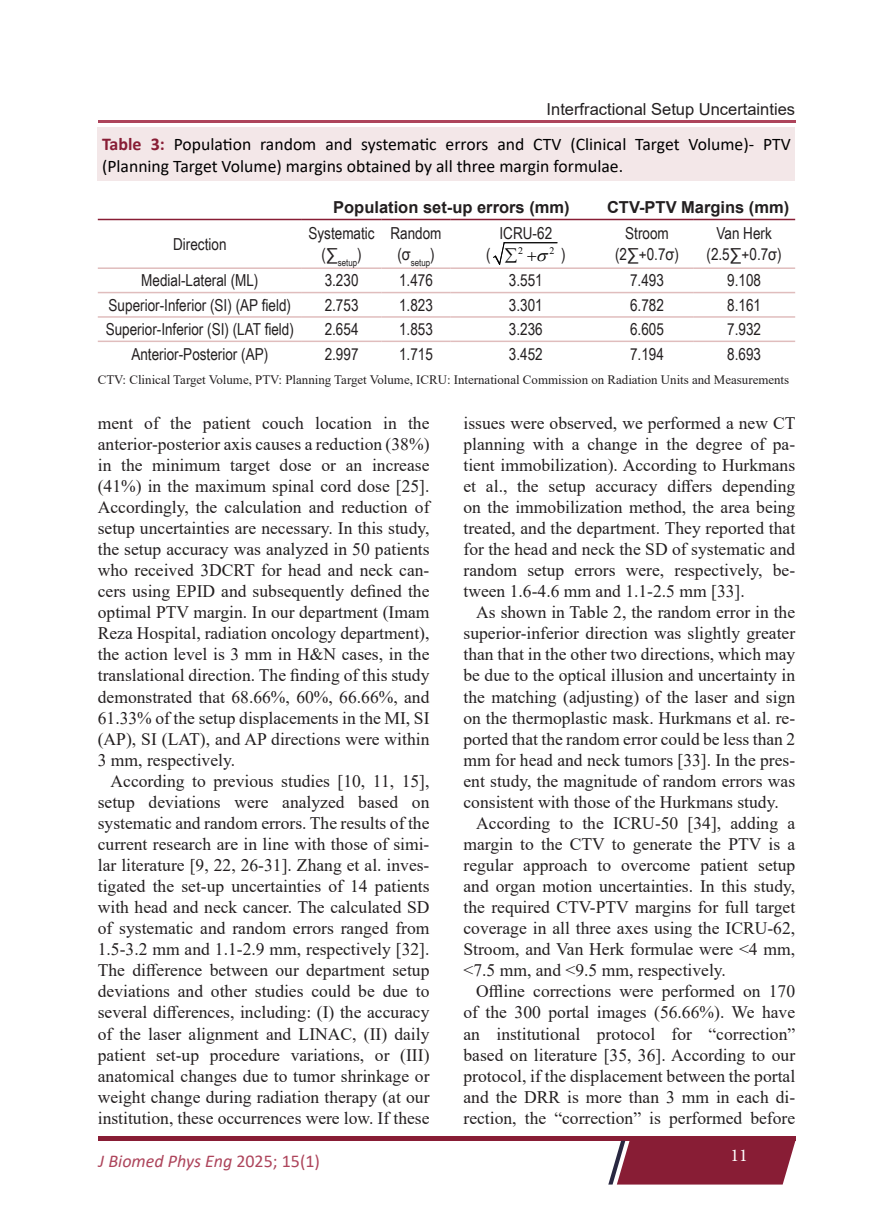
<style>
.page{position:relative;width:893px;height:1212px;background:#fff}
.page>*{position:absolute;margin:0;border:0;box-sizing:border-box;transform-origin:0 0}
.t1{font:italic 18px "Calibri";color:#ad445b}
.t2{font:18px "Minion Pro";color:#fff}
.Figure{font:17.7px/21.1px "Calibri";color:#000}
.Body{font:17.55px/21px "Times New Roman";color:#231f20;text-align:justify}
.t3{font:16.5px/21px "Arial Narrow";color:#231f20;text-align:center}
.t4{font:700 16.5px "Arial";color:#231f20}
.Running_Title{font:16.5px "Arial";color:#231f20}
.t5{font:12.9px "Times New Roman";color:#231f20}
.t6{font:10.05px "Times New Roman";color:#000}
.t7{font:9.6px "Arial Narrow";color:#231f20}
.s1{font-weight:700;font-size:18px;color:#881d35}
.s2{font-style:normal}
</style>
<div class="page">
<div style="left:98px;top:1136px;width:697px;height:5px;background:#881d35"></div>
<svg style="left:608px;top:1141px;width:187px;height:43px;background:#903147"></svg>
<hr style="left:98px;top:120px;width:698px;height:2px;background:#ad445b">
<hr style="left:98px;top:267px;width:204px;height:2px;background:#e0bdbd">
<hr style="left:302px;top:267px;width:79px;height:2px;background:#e0bdbd">
<hr style="left:381px;top:267px;width:70px;height:2px;background:#e0bdbd">
<hr style="left:451px;top:267px;width:150px;height:2px;background:#e0bdbd">
<hr style="left:601px;top:267px;width:92px;height:2px;background:#e0bdbd">
<hr style="left:693px;top:267px;width:102px;height:2px;background:#e0bdbd">
<hr style="left:98px;top:292px;width:204px;height:1px;background:#e0bdbd">
<hr style="left:302px;top:292px;width:79px;height:1px;background:#e0bdbd">
<hr style="left:381px;top:292px;width:70px;height:1px;background:#e0bdbd">
<hr style="left:451px;top:292px;width:150px;height:1px;background:#e0bdbd">
<hr style="left:601px;top:292px;width:92px;height:1px;background:#e0bdbd">
<hr style="left:693px;top:292px;width:102px;height:1px;background:#e0bdbd">
<hr style="left:98px;top:316px;width:204px;height:2px;background:#e0bdbd">
<hr style="left:302px;top:316px;width:79px;height:2px;background:#e0bdbd">
<hr style="left:381px;top:316px;width:70px;height:2px;background:#e0bdbd">
<hr style="left:451px;top:316px;width:150px;height:2px;background:#e0bdbd">
<hr style="left:601px;top:316px;width:92px;height:2px;background:#e0bdbd">
<hr style="left:693px;top:316px;width:102px;height:2px;background:#e0bdbd">
<hr style="left:98px;top:341px;width:204px;height:1px;background:#e0bdbd">
<hr style="left:302px;top:341px;width:79px;height:1px;background:#e0bdbd">
<hr style="left:381px;top:341px;width:70px;height:1px;background:#e0bdbd">
<hr style="left:451px;top:341px;width:150px;height:1px;background:#e0bdbd">
<hr style="left:601px;top:341px;width:92px;height:1px;background:#e0bdbd">
<hr style="left:693px;top:341px;width:102px;height:1px;background:#e0bdbd">
<hr style="left:98px;top:219px;width:204px;height:1px;background:#881d35">
<hr style="left:302px;top:219px;width:79px;height:1px;background:#881d35">
<hr style="left:381px;top:219px;width:70px;height:1px;background:#881d35">
<hr style="left:451px;top:219px;width:150px;height:1px;background:#881d35">
<hr style="left:601px;top:219px;width:92px;height:1px;background:#881d35">
<hr style="left:693px;top:219px;width:102px;height:1px;background:#881d35">
<div style="left:98px;top:128px;width:697px;height:53px;background:#f3e7e8"></div>
<svg style="left:493px;top:242px;width:64px;height:23px"></svg>
<p class="Running_Title" style="left:547px;top:98px;width:250px">Interfractional Setup Uncertainties</p>
<p class="Figure" style="left:102px;top:133px;width:690px"><span class="s1">Table 3:</span> Population random and systematic errors and CTV (Clinical Target Volume)- PTV (Planning Target Volume) margins obtained by all three margin formulae.</p>
<p class="t3" style="left:173px;top:233px;width:55px">Direction</p>
<p class="t4" style="left:333px;top:196px;width:238px">Population set-up errors (mm)</p>
<p class="t4" style="left:607px;top:196px;width:184px">CTV-PTV Margins (mm)</p>
<p class="t3" style="left:308px;top:222px;width:68px">Systematic</p>
<p class="t7" style="left:322px;top:255px;width:42px"><sup>(∑</sup>setup<sup>)</sup></p>
<p class="t3" style="left:390px;top:222px;width:53px">Random</p>
<p class="t7" style="left:397px;top:255px;width:39px"><sup>(σ</sup>setup<sup>)</sup></p>
<p class="t3" style="left:500px;top:222px;width:54px">ICRU-62</p>
<p class="t3" style="left:486px;top:243px;width:6px">(</p>
<p class="t6" style="left:518px;top:243px;width:6px">2</p>
<p class="t6" style="left:550px;top:243px;width:6px">2</p>
<p class="t3" style="left:561px;top:243px;width:6px">)</p>
<p class="t3" style="left:615px;top:222px;width:66px">Stroom (2∑+0.7σ)</p>
<p class="t3" style="left:706px;top:222px;width:77px">Van Herk (2.5∑+0.7σ)</p>
<p class="t3" style="left:141px;top:269px;width:119px">Medial-Lateral (ML)</p>
<p class="t3" style="left:325px;top:269px;width:35px">3.230</p>
<p class="t3" style="left:399px;top:269px;width:35px">1.476</p>
<p class="t3" style="left:509px;top:269px;width:35px">3.551</p>
<p class="t3" style="left:630px;top:269px;width:35px">7.493</p>
<p class="t3" style="left:727px;top:269px;width:35px">9.108</p>
<p class="t3" style="left:109px;top:294px;width:184px">Superior-Inferior (SI) (AP field)</p>
<p class="t3" style="left:325px;top:294px;width:35px">2.753</p>
<p class="t3" style="left:399px;top:294px;width:35px">1.823</p>
<p class="t3" style="left:509px;top:294px;width:35px">3.301</p>
<p class="t3" style="left:630px;top:294px;width:35px">6.782</p>
<p class="t3" style="left:727px;top:294px;width:35px">8.161</p>
<p class="t3" style="left:106px;top:318px;width:190px">Superior-Inferior (SI) (LAT field)</p>
<p class="t3" style="left:325px;top:318px;width:35px">2.654</p>
<p class="t3" style="left:399px;top:318px;width:35px">1.853</p>
<p class="t3" style="left:509px;top:318px;width:35px">3.236</p>
<p class="t3" style="left:630px;top:318px;width:35px">6.605</p>
<p class="t3" style="left:727px;top:318px;width:35px">7.932</p>
<p class="t3" style="left:131px;top:343px;width:138px">Anterior-Posterior (AP)</p>
<p class="t3" style="left:325px;top:343px;width:35px">2.997</p>
<p class="t3" style="left:399px;top:343px;width:35px">1.715</p>
<p class="t3" style="left:509px;top:343px;width:35px">3.452</p>
<p class="t3" style="left:630px;top:343px;width:35px">7.194</p>
<p class="t3" style="left:727px;top:343px;width:35px">8.693</p>
<p class="t5" style="left:98px;top:370px;width:693px">CTV: Clinical Target Volume, PTV: Planning Target Volume, ICRU: International Commission on Radiation Units and Measurements</p>
<p class="Body" style="left:98px;top:412px;width:333px">ment of the patient couch location in the anterior-posterior axis causes a reduction (38%) in the minimum target dose or an increase (41%) in the maximum spinal cord dose [25].<br>Accordingly, the calculation and reduction of setup uncertainties are necessary. In this study, the setup accuracy was analyzed in 50 patients who received 3DCRT for head and neck can&shy;cers using EPID and subsequently defined the optimal PTV margin. In our department (Imam Reza Hospital, radiation oncology department), the action level is 3 mm in H&amp;N cases, in the translational direction. The finding of this study demonstrated that 68.66%, 60%, 66.66%, and 61.33% of the setup displacements in the MI, SI (AP), SI (LAT), and AP directions were within 3 mm, respectively.</p>
<p class="Body" style="left:98px;top:770px;width:333px;text-indent:13px">According to previous studies [10, 11, 15], setup deviations were analyzed based on systematic and random errors. The results of the current research are in line with those of simi&shy;lar literature [9, 22, 26-31]. Zhang et al. inves&shy;tigated the set-up uncertainties of 14 patients with head and neck cancer. The calculated SD of systematic and random errors ranged from 1.5-3.2 mm and 1.1-2.9 mm, respectively [32].<br>The difference between our department setup deviations and other studies could be due to several differences, including: (I) the accuracy of the laser alignment and LINAC, (II) daily patient set-up procedure variations, or (III) anatomical changes due to tumor shrinkage or weight change during radiation therapy (at our institution, these occurrences were low. If these</p>
<p class="t1" style="left:99px;top:1148px;width:223px">J Biomed Phys Eng <span class="s2">2025; 15(1)</span></p>
<p class="Body" style="left:463px;top:412px;width:333px">issues were observed, we performed a new CT planning with a change in the degree of pa&shy;tient immobilization). According to Hurkmans et al., the setup accuracy differs depending on the immobilization method, the area being treated, and the department. They reported that for the head and neck the SD of systematic and random setup errors were, respectively, be&shy;tween 1.6-4.6 mm and 1.1-2.5 mm [33].</p>
<p class="Body" style="left:463px;top:601px;width:333px;text-indent:13px">As shown in Table 2, the random error in the superior-inferior direction was slightly greater than that in the other two directions, which may be due to the optical illusion and uncertainty in the matching (adjusting) of the laser and sign on the thermoplastic mask. Hurkmans et al. re&shy;ported that the random error could be less than 2 mm for head and neck tumors [33]. In the pres&shy;ent study, the magnitude of random errors was consistent with those of the Hurkmans study.</p>
<p class="Body" style="left:463px;top:812px;width:333px;text-indent:13px">According to the ICRU-50 [34], adding a margin to the CTV to generate the PTV is a regular approach to overcome patient setup and organ motion uncertainties. In this study, the required CTV-PTV margins for full target coverage in all three axes using the ICRU-62, Stroom, and Van Herk formulae were &lt;4 mm, &lt;7.5 mm, and &lt;9.5 mm, respectively.</p>
<p class="Body" style="left:463px;top:980px;width:333px;text-indent:13px">Offline corrections were performed on 170 of the 300 portal images (56.66%). We have an institutional protocol for “correction” based on literature [35, 36]. According to our protocol, if the displacement between the portal and the DRR is more than 3 mm in each di&shy;rection, the “correction” is performed before</p>
<p class="t2" style="left:730px;top:1143px;width:19px">11</p>
</div>
